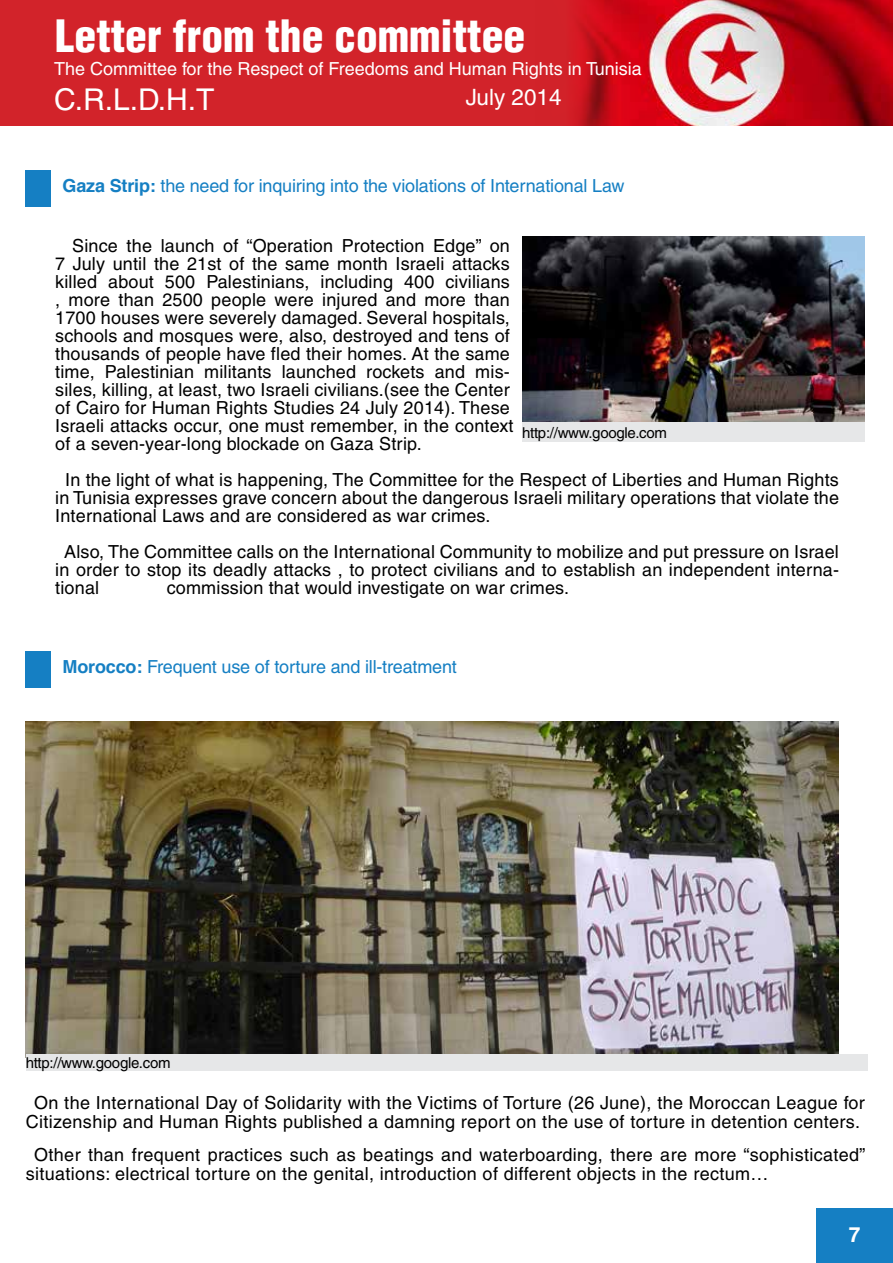
<style>
.page{position:relative;width:893px;height:1263px;background:#fff}
.page>*{position:absolute;margin:0;border:0;box-sizing:border-box;transform-origin:0 0}
.t1{font:900 condensed 43.5px "Helvetica";color:#fff}
.t2{font:30px "Helvetica";color:#fff}
.t3{font:22.5px "Helvetica";color:#fff}
.t4{font:700 21px "Helvetica CE";color:#fff}
.t5{font:18px/18px "Helvetica";letter-spacing:.01em;color:#000}
.t6{font:18px "Helvetica";letter-spacing:-.01em;color:#157fc3}
.t7{font:18px "Helvetica";color:#fff}
.t8{font:15px "Helvetica";letter-spacing:-.02em;color:#000}
.s1{font-weight:700}
</style>
<div class="page">
<div style="left:816px;top:1209px;width:77px;height:54px;background:#157fc3"></div>
<div style="left:0;top:0;width:893px;height:126px;background:#d2232a"></div>
<img style="left:578px;top:0;width:315px;height:126px">
<svg style="left:577px;top:0;width:72px;height:125px;background:#cc0816"></svg>
<div style="left:26px;top:651px;width:25px;height:37px;background:#157fc3"></div>
<img style="left:26px;top:722px;width:813px;height:332px">
<div style="left:26px;top:1054px;width:841px;height:17px;background:#e6e7e8"></div>
<div style="left:26px;top:170px;width:25px;height:37px;background:#157fc3"></div>
<img style="left:522px;top:236px;width:343px;height:186px">
<div style="left:522px;top:422px;width:343px;height:20px;background:#e6e7e8"></div>
<h1 class="t1" style="left:55px;top:8px;width:471px">Letter from the committee</h1>
<p class="t7" style="left:54px;top:59px;width:589px">The Committee for the Respect of Freedoms and Human Rights in Tunisia</p>
<h2 class="t2" style="left:54px;top:82px;width:162px">C.R.L.D.H.T</h2>
<p class="t3" style="left:466px;top:84px;width:97px">July 2014</p>
<p class="t6" style="left:63px;top:175px;width:563px"><span class="s1">Gaza Strip:</span> the need for inquiring into the violations of International Law</p>
<p class="t5" style="left:55px;top:237px;width:460px;text-indent:17px">Since the launch of “Operation Protection Edge” on 7 July until the 21st of the same month Israeli attacks killed about 500 Palestinians, including 400 civilians , more than 2500 people were injured and more than 1700 houses were severely damaged. Several hospitals, schools and mosques were, also, destroyed and tens of thousands of people have fled their homes. At the same time, Palestinian militants launched rockets and mis&shy;siles, killing, at least, two Israeli civilians.(see the Center of Cairo for Human Rights Studies 24 July 2014). These Israeli attacks occur, one must remember, in the context of a seven-year-long blockade on Gaza Strip.</p>
<p class="t5" style="left:55px;top:471px;width:785px;text-align:justify;text-indent:10px">In the light of what is happening, The Committee for the Respect of Liberties and Human Rights in Tunisia expresses grave concern about the dangerous Israeli military operations that violate the International Laws and are considered as war crimes.</p>
<p class="t5" style="left:55px;top:543px;width:785px;text-align:justify;text-indent:9px">Also, The Committee calls on the International Community to mobilize and put pressure on Israel in order to stop its deadly attacks , to protect civilians and to establish an independent interna&shy;tional</p>
<p class="t8" style="left:522px;top:424px;width:146px">http://www.google.com</p>
<p class="t5" style="left:167px;top:579px;width:404px">commission that would investigate on war crimes.</p>
<p class="t6" style="left:63px;top:656px;width:396px"><span class="s1">Morocco:</span> Frequent use of torture and ill-treatment</p>
<p class="t8" style="left:26px;top:1054px;width:146px">http://www.google.com</p>
<p class="t5" style="left:26px;top:1093px;width:841px;line-height:19.5px;text-align:center">On the International Day of Solidarity with the Victims of Torture (26 June), the Moroccan League for<br>Citizenship and Human Rights published a damning report on the use of torture in detention centers.</p>
<p class="t5" style="left:26px;top:1144px;width:841px;line-height:19.5px;text-indent:8px">Other than frequent practices such as beatings and waterboarding, there are more “sophisticated” situations: electrical torture on the genital, introduction of different objects in the rectum…</p>
<p class="t4" style="left:849px;top:1221px;width:13px">7</p>
</div>
